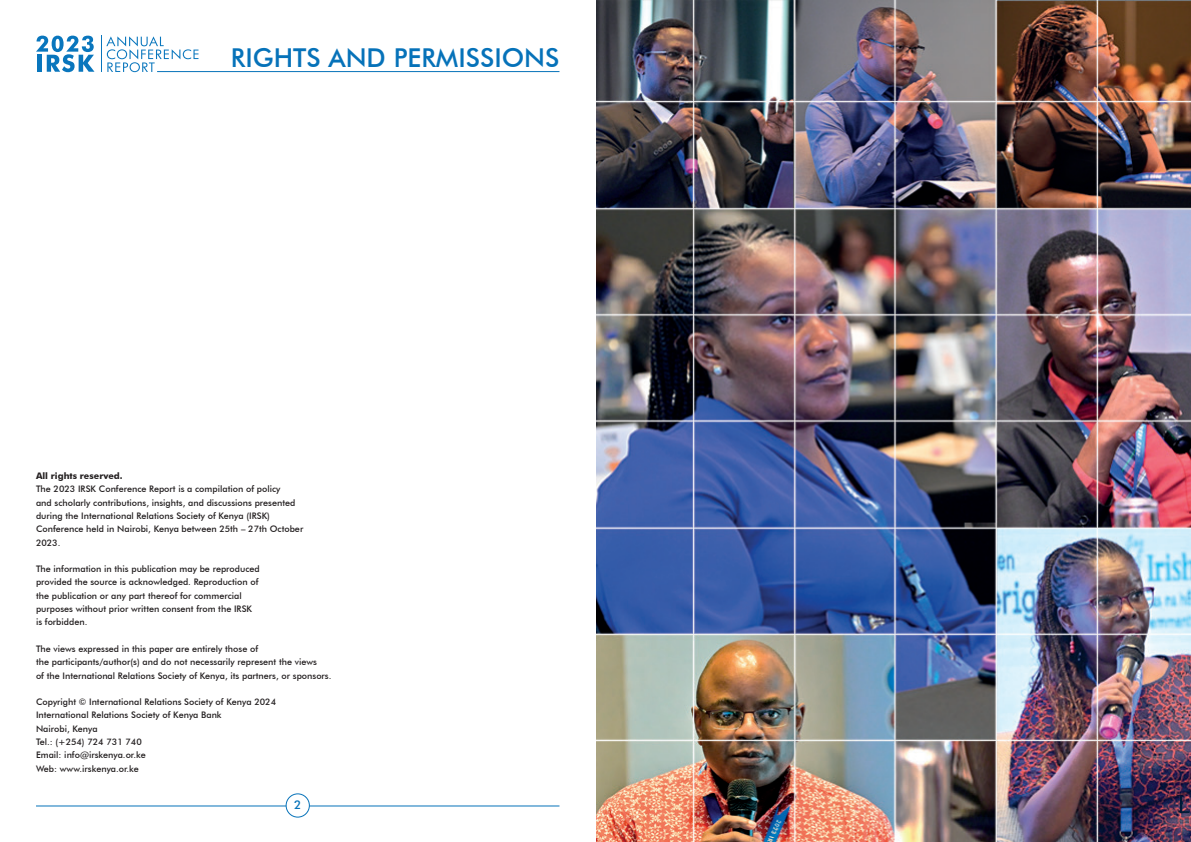
<style>
.page{position:relative;width:1191px;height:842px;background:#fff}
.page>*{position:absolute;margin:0;border:0;box-sizing:border-box;transform-origin:0 0}
.t1{font:500 26px "Futura BT";color:#0672b9}
.t2{font:500 12px "Futura BT";color:#0672b9}
.Body_Text{font:500 9px "Futura BT";color:#231f20}
.Body_Text-2{font:700 9px "Futura BT";color:#231f20}
</style>
<div class="page">
<svg style="left:36px;top:36px;width:58px;height:36px"></svg>
<hr style="left:101px;top:36px;width:1px;height:36px;background:#0976bd">
<svg style="left:106px;top:36px;width:92px;height:36px"></svg>
<hr style="left:157px;top:71px;width:402px;height:1px;background:#0672b9">
<hr style="left:36px;top:805px;width:523px;height:1px;background:#0672b9">
<div style="left:286px;top:794px;width:23px;height:23px;background:#fff;border-radius:50%"></div>
<div style="left:286px;top:793px;width:24px;height:25px;border:1px solid #0672b9;border-radius:50%"></div>
<img style="left:596px;top:0;width:595px;height:841px">
<p class="t1" style="left:231px;top:42px;width:330px">RIGHTS AND PERMISSIONS</p>
<p class="Body_Text-2" style="left:36px;top:470px;width:88px">All rights reserved.</p>
<p class="Body_Text" style="left:36px;top:484px;width:246px">The 2023 IRSK Conference Report is a compilation of policy</p>
<p class="Body_Text" style="left:36px;top:497px;width:261px">and scholarly contributions, insights, and discussions presented</p>
<p class="Body_Text" style="left:36px;top:510px;width:235px">during the International Relations Society of Kenya (IRSK)</p>
<p class="Body_Text" style="left:36px;top:524px;width:269px">Conference held in Nairobi, Kenya between 25th – 27th October</p>
<p class="Body_Text" style="left:36px;top:537px;width:26px">2023.</p>
<p class="Body_Text" style="left:36px;top:563px;width:225px">The information in this publication may be reproduced</p>
<p class="Body_Text" style="left:36px;top:577px;width:224px">provided the source is acknowledged. Reproduction of</p>
<p class="Body_Text" style="left:36px;top:590px;width:207px">the publication or any part thereof for commercial</p>
<p class="Body_Text" style="left:36px;top:603px;width:218px">purposes without prior written consent from the IRSK</p>
<p class="Body_Text" style="left:36px;top:617px;width:53px">is forbidden.</p>
<p class="Body_Text" style="left:36px;top:643px;width:224px">The views expressed in this paper are entirely those of</p>
<p class="Body_Text" style="left:36px;top:657px;width:282px">the participants/author(s) and do not necessarily represent the views</p>
<p class="Body_Text" style="left:36px;top:670px;width:297px">of the International Relations Society of Kenya, its partners, or sponsors.</p>
<p class="Body_Text" style="left:36px;top:696px;width:242px">Copyright © International Relations Society of Kenya 2024</p>
<p class="Body_Text" style="left:36px;top:710px;width:187px">International Relations Society of Kenya Bank</p>
<p class="Body_Text" style="left:36px;top:723px;width:63px">Nairobi, Kenya</p>
<p class="Body_Text" style="left:36px;top:736px;width:107px">Tel.: (+254) 724 731 740</p>
<p class="Body_Text" style="left:36px;top:750px;width:111px">Email: info@irskenya.or.ke</p>
<p class="Body_Text" style="left:36px;top:763px;width:104px">Web: www.irskenya.or.ke</p>
<h2 class="t2" style="left:294px;top:798px;width:9px">2</h2>
</div>
